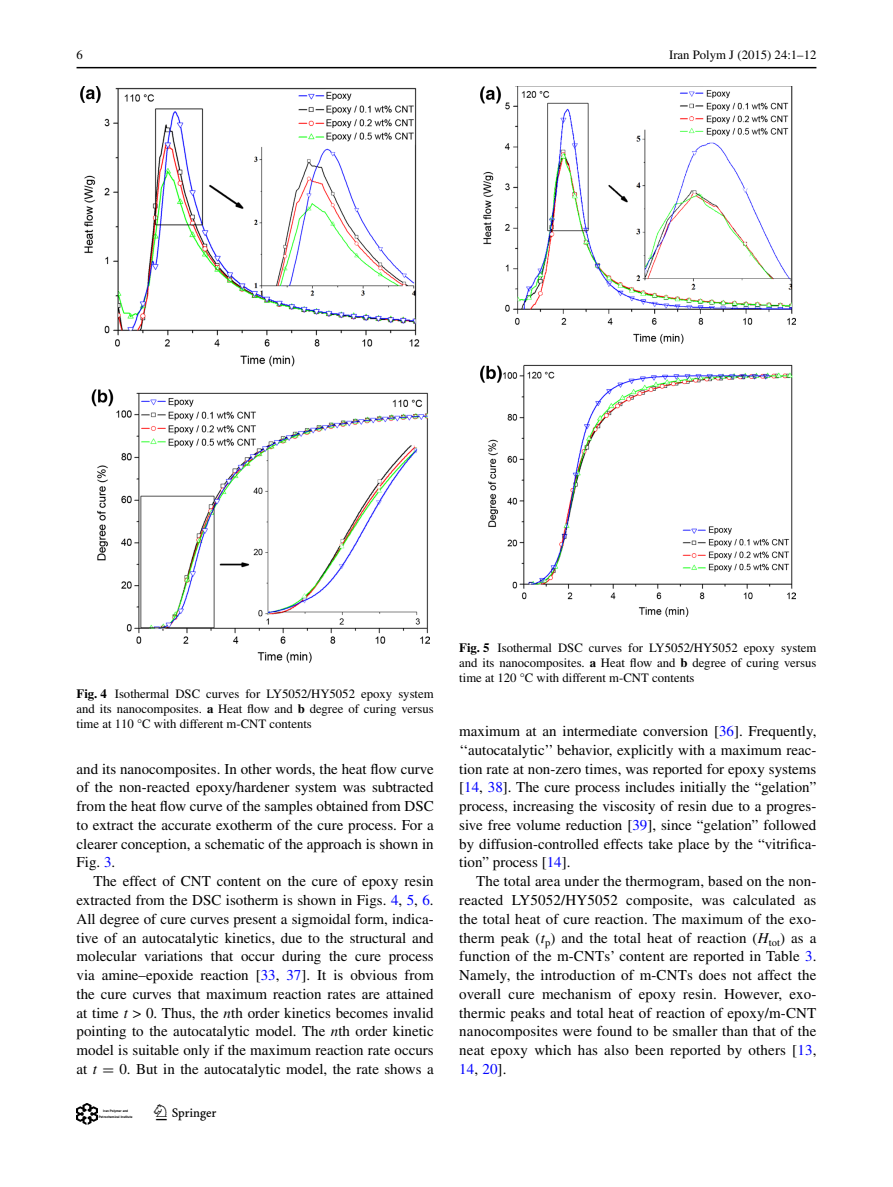
<style>
.page{position:relative;width:893px;height:1187px;background:#fff}
.page>*{position:absolute;margin:0;border:0;box-sizing:border-box;transform-origin:0 0}
.t1{font:22.5px "Springnew";color:#000}
.t2{font:15px/18.8px "Times";color:#000;text-align:justify}
.t3{font:12.75px/15px "Times";color:#000;text-align:justify}
.t4{font:700 3.3px "Helvetica";color:#000;scale:.94 1}
.s1{font-weight:700}
.s2{color:#00f}
.s3{font-style:italic}
.s4{font-family:"MTSY"}
</style>
<div class="page">
<hr style="left:77px;top:67px;width:739px;height:1px;background:#000">
<img style="left:77px;top:1103px;width:20px;height:21px">
<img style="left:81px;top:87px;width:348px;height:575px">
<img style="left:480px;top:87px;width:316px;height:529px">
<p class="t3" style="left:77px;top:48px;width:8px">6</p>
<p class="t3" style="left:669px;top:48px;width:149px">Iran Polym J (2015) 24:1–12</p>
<p class="t3" style="left:77px;top:686px;width:359px"><span class="s1">Fig. 4</span> Isothermal DSC curves for LY5052/HY5052 epoxy system and its nanocomposites. <span class="s1">a</span> Heat flow and <span class="s1">b</span> degree of curing versus time at 110 °C with different m-CNT contents</p>
<p class="t2" style="left:77px;top:759px;width:359px">and its nanocomposites. In other words, the heat flow curve of the non-reacted epoxy/hardener system was subtracted from the heat flow curve of the samples obtained from DSC to extract the accurate exotherm of the cure process. For a clearer conception, a schematic of the approach is shown in Fig. <span class="s2">3</span>.</p>
<p class="t2" style="left:77px;top:871px;width:359px;text-indent:17px">The effect of CNT content on the cure of epoxy resin extracted from the DSC isotherm is shown in Figs. <span class="s2">4</span>, <span class="s2">5</span>, <span class="s2">6</span>.<br>All degree of cure curves present a sigmoidal form, indica&shy;tive of an autocatalytic kinetics, due to the structural and molecular variations that occur during the cure process via amine–epoxide reaction [<span class="s2">33</span>, <span class="s2">37</span>]. It is obvious from the cure curves that maximum reaction rates are attained at time <span class="s3">t</span> &gt; 0. Thus, the <span class="s3">n</span>th order kinetics becomes invalid pointing to the autocatalytic model. The <span class="s3">n</span>th order kinetic model is suitable only if the maximum reaction rate occurs at <span class="s3">t</span> <span class="s4">=</span> 0. But in the autocatalytic model, the rate shows a</p>
<p class="t4" style="left:103px;top:1108px;width:28px">Iran Polymer and</p>
<h1 class="t1" style="left:156px;top:1104px;width:62px">1 3</h1>
<p class="t4" style="left:99px;top:1114px;width:37px">Petrochemical Institute</p>
<p class="t3" style="left:459px;top:639px;width:359px"><span class="s1">Fig. 5</span> Isothermal DSC curves for LY5052/HY5052 epoxy system and its nanocomposites. <span class="s1">a</span> Heat flow and <span class="s1">b</span> degree of curing versus time at 120 °C with different m-CNT contents</p>
<p class="t2" style="left:459px;top:721px;width:359px">maximum at an intermediate conversion [<span class="s2">36</span>]. Frequently, ‘‘autocatalytic’’ behavior, explicitly with a maximum reac&shy;tion rate at non-zero times, was reported for epoxy systems [<span class="s2">14</span>, <span class="s2">38</span>]. The cure process includes initially the “gelation” process, increasing the viscosity of resin due to a progres&shy;sive free volume reduction [<span class="s2">39</span>], since “gelation” followed by diffusion-controlled effects take place by the “vitrifica&shy;tion” process [<span class="s2">14</span>].</p>
<p class="t2" style="left:459px;top:871px;width:359px;text-indent:17px">The total area under the thermogram, based on the non&shy;reacted LY5052/HY5052 composite, was calculated as the total heat of cure reaction. The maximum of the exo&shy;therm peak (<span class="s3">t</span><sub>p</sub>) and the total heat of reaction (<span class="s3">H</span><sub>tot</sub>) as a function of the m-CNTs’ content are reported in Table <span class="s2">3</span>.<br>Namely, the introduction of m-CNTs does not affect the overall cure mechanism of epoxy resin. However, exo&shy;thermic peaks and total heat of reaction of epoxy/m-CNT nanocomposites were found to be smaller than that of the neat epoxy which has also been reported by others [<span class="s2">13</span>, <span class="s2">14</span>, <span class="s2">20</span>].</p>
</div>
